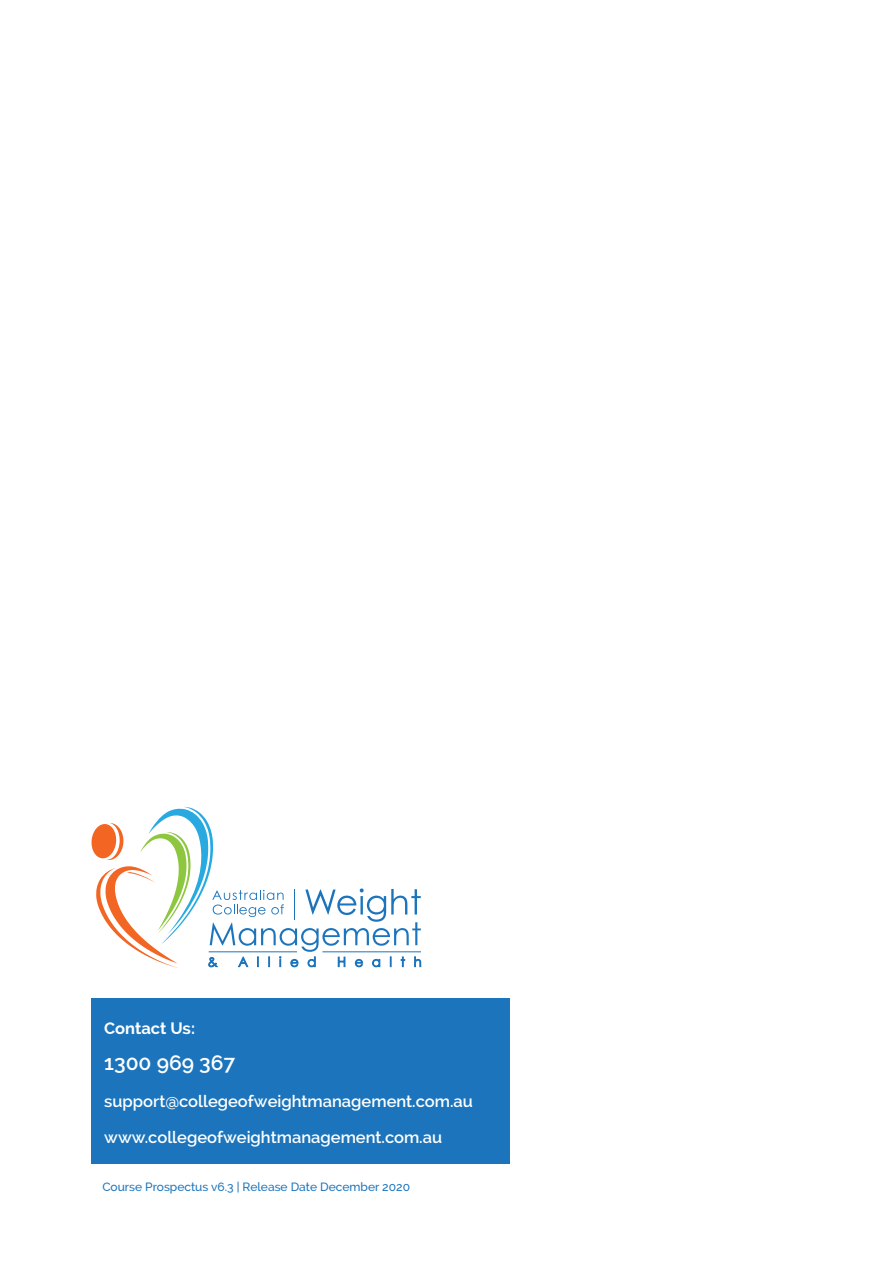
<style>
.page{position:relative;width:893px;height:1263px;background:#fff}
.page>*{position:absolute;margin:0;border:0;box-sizing:border-box;transform-origin:0 0}
.t1{font:600 21px "Raleway";color:#fff}
.t2{font:600 16.5px "Raleway";color:#fff}
.t3{font:700 16.5px "Raleway";color:#fff}
.t4{font:500 12px "Raleway";color:#1c75bc}
</style>
<div class="page">
<div style="left:92px;top:998px;width:418px;height:166px;background:#1c75bc"></div>
<svg style="left:91px;top:807px;width:330px;height:161px"></svg>
<p class="t3" style="left:104px;top:1018px;width:92px">Contact Us:</p>
<p class="t1" style="left:104px;top:1051px;width:133px">1300 969 367</p>
<p class="t2" style="left:104px;top:1091px;width:370px">support@collegeofweightmanagement.com.au</p>
<p class="t2" style="left:104px;top:1128px;width:339px">www.collegeofweightmanagement.com.au</p>
<p class="t4" style="left:102px;top:1179px;width:309px">Course Prospectus v6.3 | Release Date December 2020</p>
</div>
